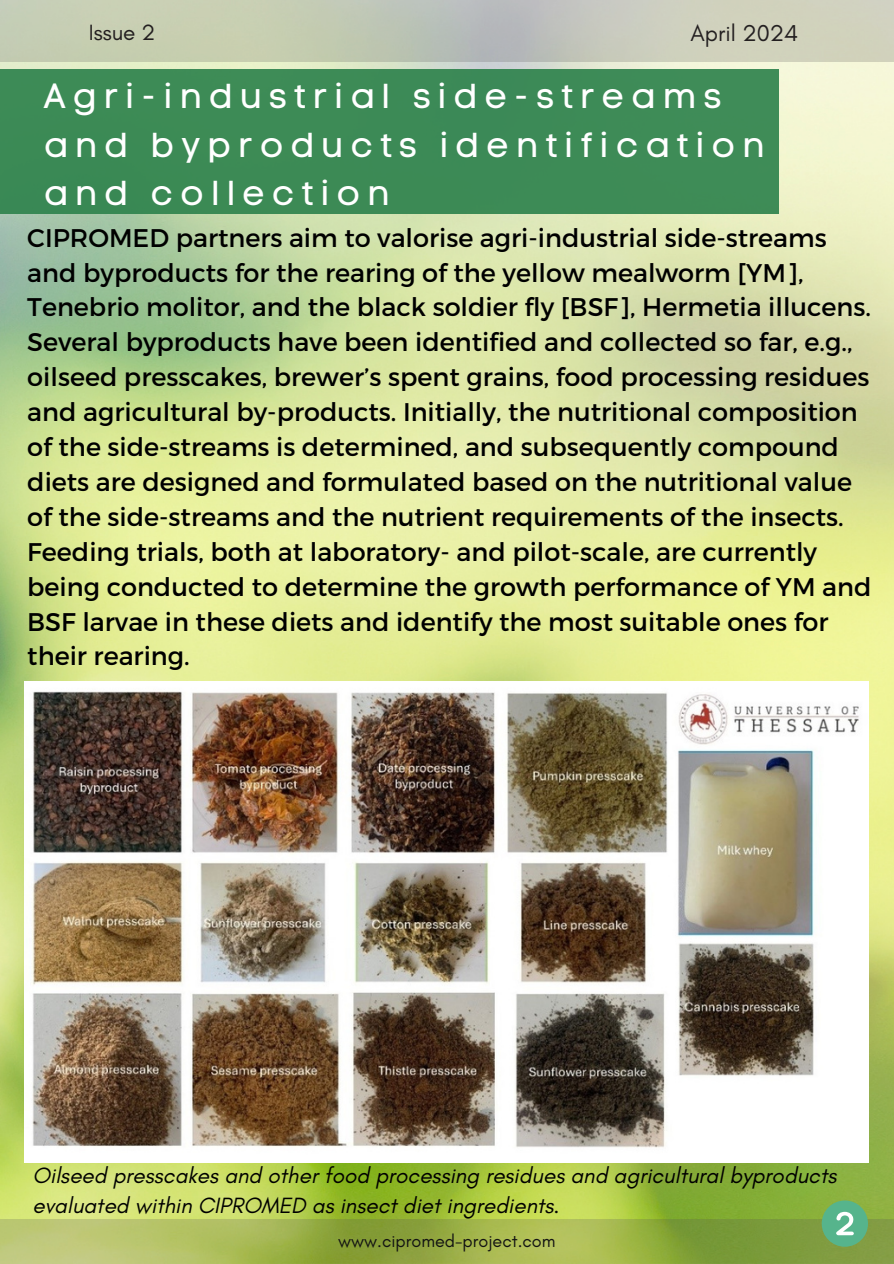
<style>
.page{position:relative;width:894px;height:1264px;background:#fff}
.page>*{position:absolute;margin:0;border:0;box-sizing:border-box;transform-origin:0 0}
.t1{font:34.65px/48.4px "Code Pro Normal LC";letter-spacing:.2em;color:#fff}
.t2{font:25.5px/34.8px "Montserrat";color:#000}
.t3{font:23.4px "Glacial Indifference";color:#231f20}
.t4{font:italic 22.5px/30.3px "Glacial Indifference";color:#000}
.t5{font:22.5px "Glacial Indifference";color:#231f20}
.t6{font:18px "Glacial Indifference";color:#000}
</style>
<div class="page">
<img style="left:0;top:62px;width:893px;height:1157px">
<svg style="left:0;top:0;width:893px;height:62px"></svg>
<svg style="left:0;top:1219px;width:893px;height:44px"></svg>
<div style="left:0;top:69px;width:778px;height:144px;background:#3d8b56"></div>
<div style="left:821px;top:1200px;width:46px;height:46px;background:#56b48c;border-radius:50%"></div>
<svg style="left:836px;top:1211px;width:17px;height:24px"></svg>
<img style="left:24px;top:681px;width:844px;height:481px">
<p class="t5" style="left:89px;top:18px;width:68px">Issue 2</p>
<p class="t3" style="left:690px;top:19px;width:109px">April 2024</p>
<h1 class="t1" style="left:44px;top:72px;width:722px">Agri-industrial side-streams and byproducts identification and collection</h1>
<p class="t2" style="left:27px;top:219px;width:845px">CIPROMED partners aim to valorise agri-industrial side-streams and byproducts for the rearing of the yellow mealworm [YM], Tenebrio molitor, and the black soldier fly [BSF], Hermetia illucens.<br>Several byproducts have been identified and collected so far, e.g., oilseed presscakes, brewer’s spent grains, food processing residues and agricultural by-products. Initially, the nutritional composition of the side-streams is determined, and subsequently compound diets are designed and formulated based on the nutritional value of the side-streams and the nutrient requirements of the insects.<br>Feeding trials, both at laboratory- and pilot-scale, are currently being conducted to determine the growth performance of YM and BSF larvae in these diets and identify the most suitable ones for their rearing.</p>
<p class="t4" style="left:32px;top:1159px;width:805px">Oilseed presscakes and other food processing residues and agricultural byproducts evaluated within CIPROMED as insect diet ingredients.</p>
<p class="t6" style="left:338px;top:1229px;width:219px">www.cipromed-project.com</p>
</div>
